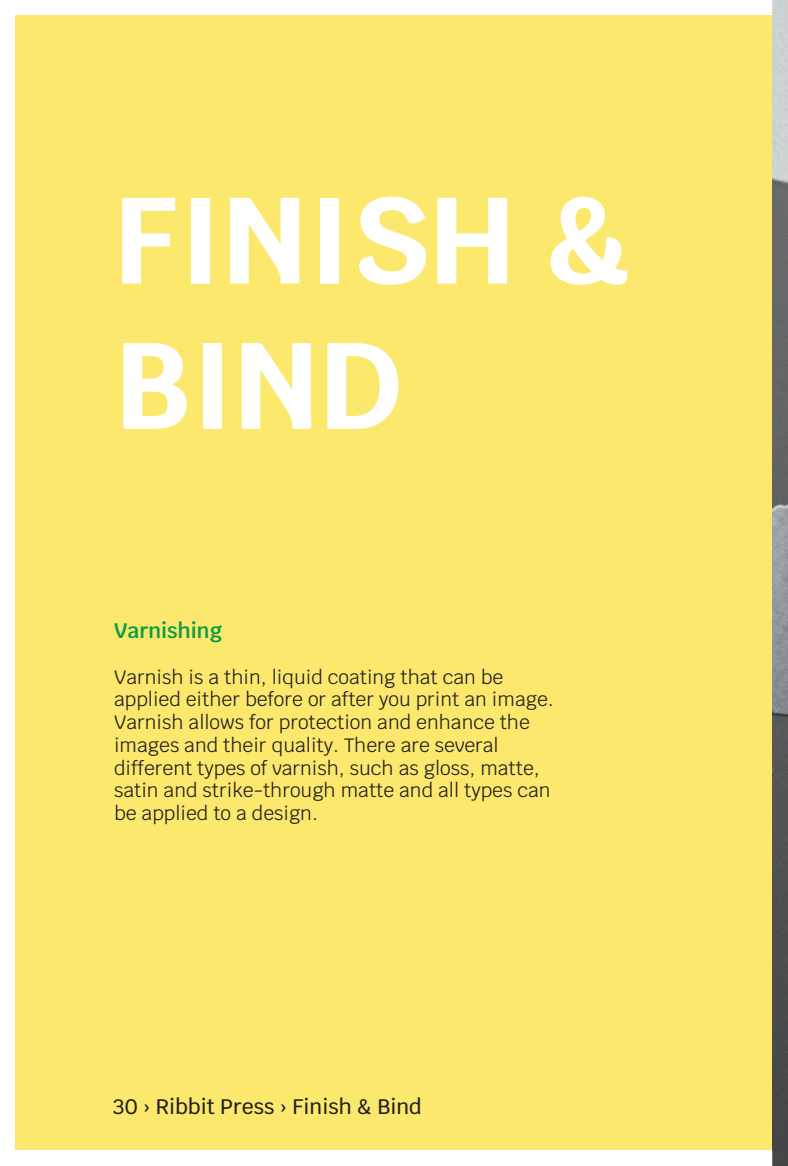
<style>
.page{position:relative;width:788px;height:1166px;background:#fff}
.page>*{position:absolute;margin:0;border:0;box-sizing:border-box;transform-origin:0 0}
.t1{font:700 122.5px/145.2px "Krub";color:#fff}
.t2{font:500 21px "Krub";color:#231f20}
.t3{font:600 21px "Krub";color:#0e9b48}
.t4{font:19.25px/22.8px "Krub";color:#231f20}
</style>
<div class="page">
<div style="left:16px;top:16px;width:756px;height:1134px;background:#fbe86d"></div>
<img style="left:772px;top:0;width:16px;height:1166px">
<img style="left:772px;top:16px;width:16px;height:1134px">
<h1 class="t1" style="left:114px;top:169px;width:518px">FINISH &amp;<br>BIND</h1>
<p class="t3" style="left:114px;top:618px;width:109px">Varnishing</p>
<p class="t4" style="left:114px;top:665px;width:441px">Varnish is a thin, liquid coating that can be applied either before or after you print an image.<br>Varnish allows for protection and enhance the images and their quality. There are several different types of varnish, such as gloss, matte, satin and strike-through matte and all types can be applied to a design.</p>
<p class="t2" style="left:113px;top:1094px;width:310px">30 › Ribbit Press › Finish &amp; Bind</p>
</div>
